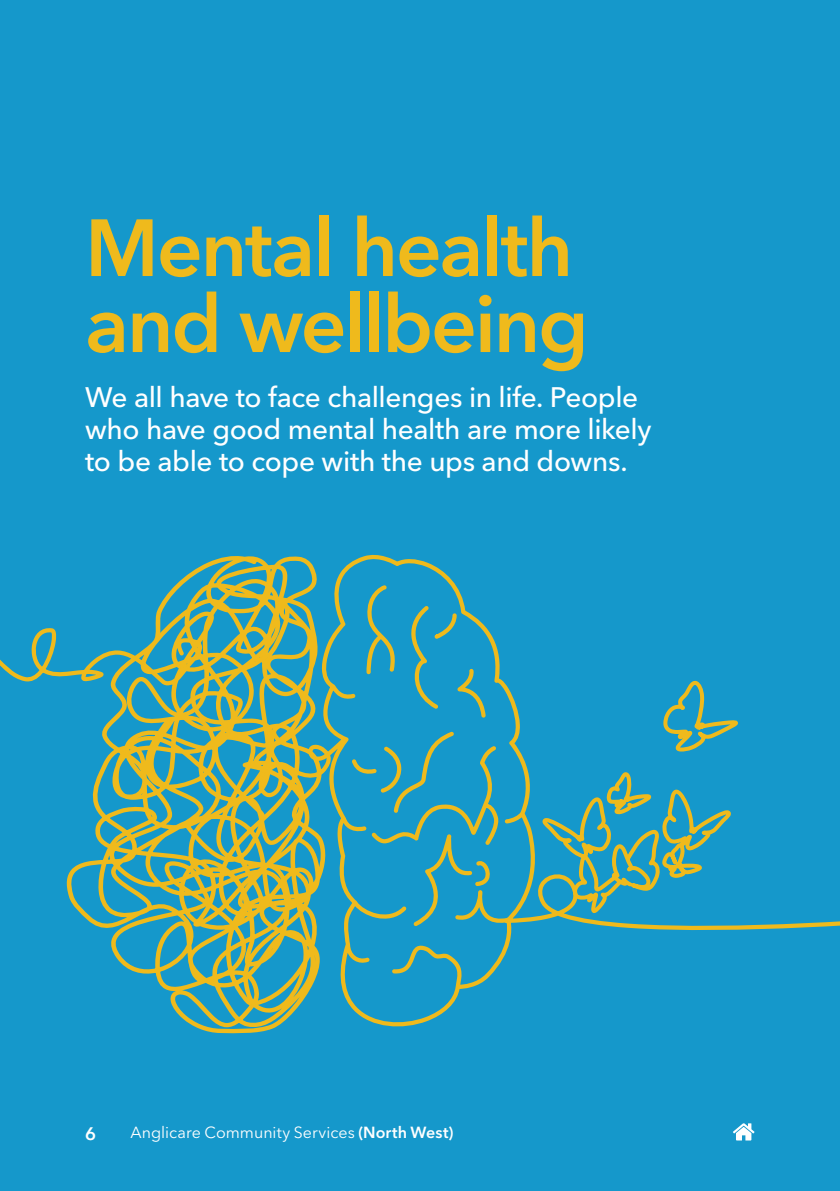
<style>
.page{position:relative;width:840px;height:1191px;background:#fff}
.page>*{position:absolute;margin:0;border:0;box-sizing:border-box;transform-origin:0 0}
.t1{font:600 80px/76px "Avenir Next LT Pro";letter-spacing:-.025em;color:#efba1c}
.t2{font:500 28px/32px "Avenir Next LT Pro";letter-spacing:-.015em;color:#fff}
.t3{font:600 18px "Avenir Next LT Pro";color:#fff}
.t4{font:16px "Avenir Next LT Pro";color:#fff}
.s1{font-weight:600}
</style>
<div class="page">
<div style="left:0;top:0;width:839px;height:1191px;background:#1598cb"></div>
<svg style="left:0;top:554px;width:839px;height:480px"></svg>
<svg style="left:350px;top:584px;width:149px;height:343px"></svg>
<svg style="left:538px;top:769px;width:196px;height:148px"></svg>
<svg style="left:660px;top:676px;width:82px;height:78px"></svg>
<svg style="left:733px;top:1123px;width:21px;height:17px"></svg>
<h1 class="t1" style="left:85px;top:209px;width:505px">Mental health and wellbeing</h1>
<p class="t2" style="left:85px;top:381px;width:568px">We all have to face challenges in life. People who have good mental health are more likely to be able to cope with the ups and downs.</p>
<p class="t3" style="left:85px;top:1122px;width:12px">6</p>
<p class="t4" style="left:130px;top:1122px;width:324px">Anglicare Community Services <span class="s1">(North West)</span></p>
</div>
